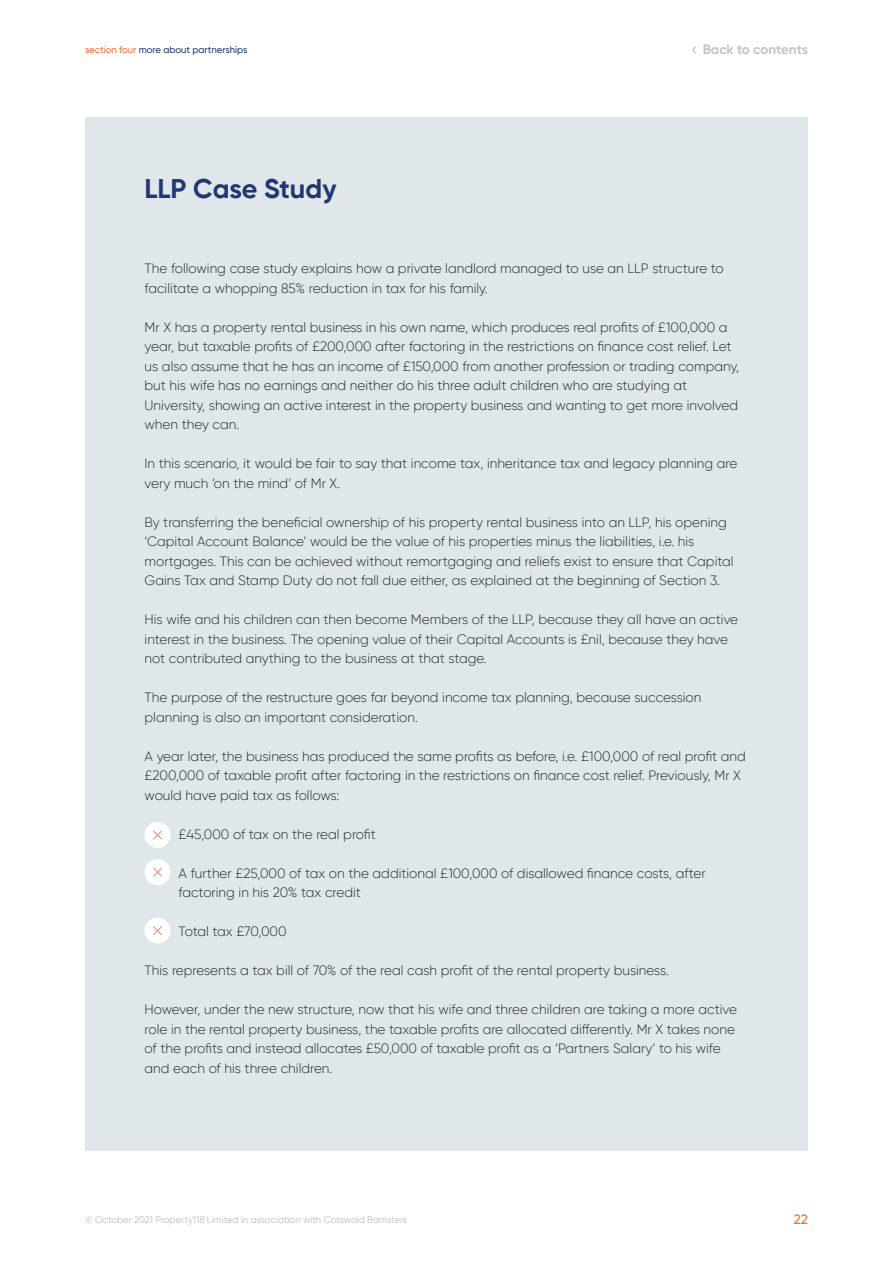
<style>
.page{position:relative;width:893px;height:1263px;background:#fff}
.page>*{position:absolute;margin:0;border:0;box-sizing:border-box;transform-origin:0 0}
.t1{font:700 27px "Gilroy";color:#223771}
.Body_text{font:300 13.5px/19.5px "Gilroy";color:#292c2f}
.t2{font:700 13.5px "Gilroy";color:#c1c7c7}
.t3{font:500 13.5px "Gilroy";color:#f36e30}
.t4{font:9.6px "Gilroy";color:#b6c0c0}
.t5{font:500 9.6px "Gilroy";color:#1e3970}
.s1{color:#f36e30}
</style>
<div class="page">
<div style="left:85px;top:117px;width:723px;height:1034px;background:#e0e7eb"></div>
<div style="left:145px;top:822px;width:26px;height:26px;background:#fff;border-radius:50%"></div>
<svg style="left:153px;top:830px;width:9px;height:9px"></svg>
<div style="left:145px;top:859px;width:26px;height:26px;background:#fff;border-radius:50%"></div>
<svg style="left:153px;top:868px;width:9px;height:9px"></svg>
<div style="left:145px;top:918px;width:26px;height:26px;background:#fff;border-radius:50%"></div>
<svg style="left:153px;top:926px;width:9px;height:9px"></svg>
<svg style="left:692px;top:46px;width:4px;height:8px"></svg>
<p class="t5" style="left:85px;top:43px;width:164px"><span class="s1">section four</span> more about partnerships</p>
<p class="t2" style="left:703px;top:41px;width:107px">Back to contents</p>
<h2 class="t1" style="left:145px;top:172px;width:193px">LLP Case Study</h2>
<p class="Body_text" style="left:145px;top:258px;width:581px">The following case study explains how a private landlord managed to use an LLP structure to facilitate a whopping 85% reduction in tax for his family.</p>
<p class="Body_text" style="left:145px;top:317px;width:596px">Mr X has a property rental business in his own name, which produces real profits of £100,000 a year, but taxable profits of £200,000 after factoring in the restrictions on finance cost relief. Let us also assume that he has an income of £150,000 from another profession or trading company, but his wife has no earnings and neither do his three adult children who are studying at University, showing an active interest in the property business and wanting to get more involved when they can.</p>
<p class="Body_text" style="left:145px;top:453px;width:594px">In this scenario, it would be fair to say that income tax, inheritance tax and legacy planning are very much ‘on the mind’ of Mr X.</p>
<p class="Body_text" style="left:145px;top:512px;width:590px">By transferring the beneficial ownership of his property rental business into an LLP, his opening ‘Capital Account Balance’ would be the value of his properties minus the liabilities, i.e. his mortgages. This can be achieved without remortgaging and reliefs exist to ensure that Capital Gains Tax and Stamp Duty do not fall due either, as explained at the beginning of Section 3.</p>
<p class="Body_text" style="left:145px;top:609px;width:595px">His wife and his children can then become Members of the LLP, because they all have an active interest in the business. The opening value of their Capital Accounts is £nil, because they have not contributed anything to the business at that stage.</p>
<p class="Body_text" style="left:145px;top:687px;width:558px">The purpose of the restructure goes far beyond income tax planning, because succession planning is also an important consideration.</p>
<p class="Body_text" style="left:145px;top:746px;width:603px">A year later, the business has produced the same profits as before, i.e. £100,000 of real profit and £200,000 of taxable profit after factoring in the restrictions on finance cost relief. Previously, Mr X would have paid tax as follows:</p>
<p class="Body_text" style="left:179px;top:824px;width:199px">£45,000 of tax on the real profit</p>
<p class="Body_text" style="left:179px;top:863px;width:529px">A further £25,000 of tax on the additional £100,000 of disallowed finance costs, after factoring in his 20% tax credit</p>
<p class="Body_text" style="left:179px;top:921px;width:110px">Total tax £70,000</p>
<p class="Body_text" style="left:145px;top:960px;width:526px">This represents a tax bill of 70% of the real cash profit of the rental property business.</p>
<p class="Body_text" style="left:145px;top:999px;width:594px">However, under the new structure, now that his wife and three children are taking a more active role in the rental property business, the taxable profits are allocated differently. Mr X takes none of the profits and instead allocates £50,000 of taxable profit as a ‘Partners Salary’ to his wife and each of his three children.</p>
<p class="t4" style="left:85px;top:1213px;width:324px">© October 2021 Property118 Limited in association with Cotswold Barristers</p>
<p class="t3" style="left:794px;top:1211px;width:16px">22</p>
</div>
